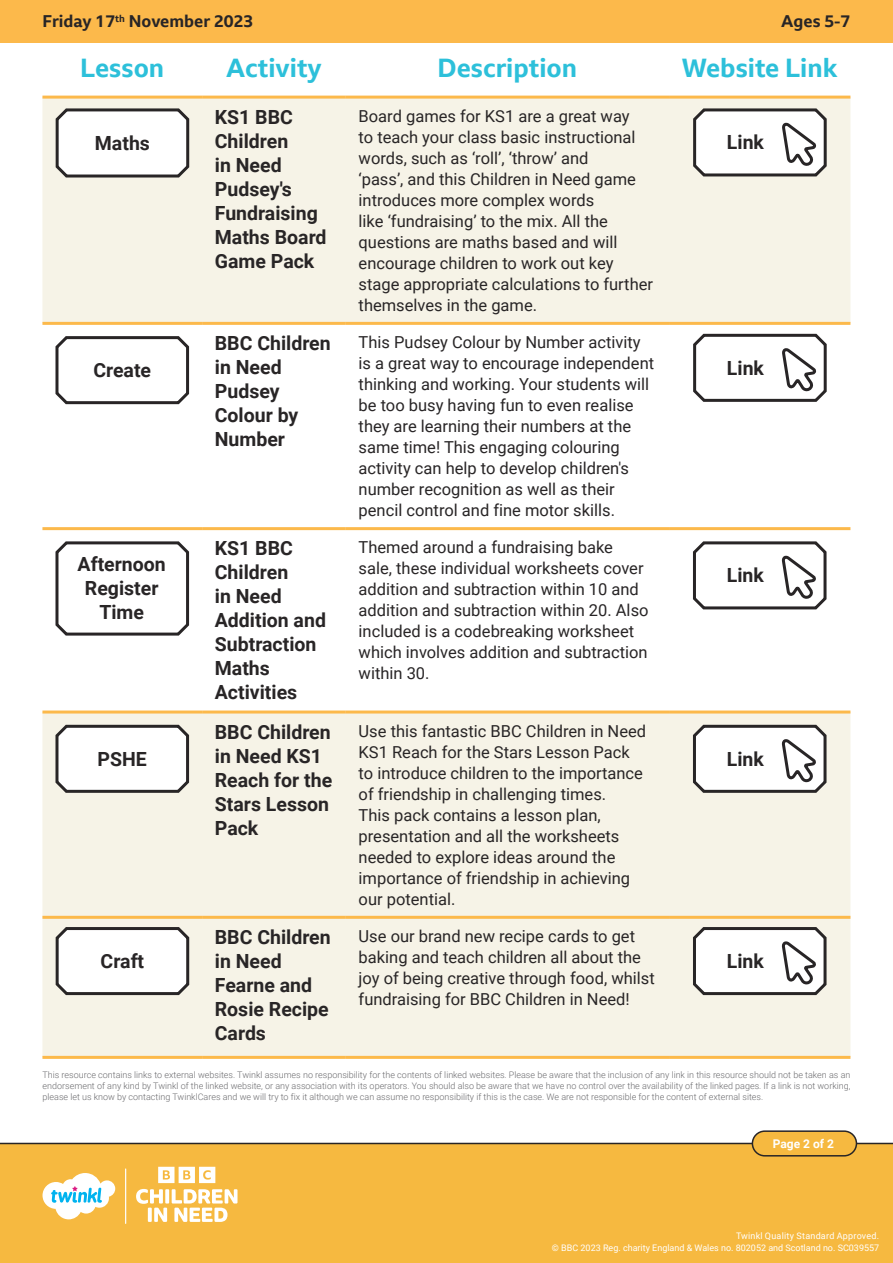
<style>
.page{position:relative;width:893px;height:1263px;background:#fff}
.page>*{position:absolute;margin:0;border:0;box-sizing:border-box;transform-origin:0 0}
.Heading_2{font:700 25.5px "BBC Reith Sans";color:#2dc0da}
.Heading_3{font:700 19.5px/24px "Roboto";color:#282526}
.Adult_Body_Copy{font:16.5px/21px "Roboto";color:#282526}
.t1{font:700 16.5px "BBC Reith Sans";color:#282526}
.t2{font:700 12px "Roboto";color:#fff}
.Disclaimer{font:300 9px/10.8px "Roboto";color:#6b6b6e;text-align:justify}
.t3{font:9px/12.3px "Roboto";color:#fff;text-align:right}
</style>
<div class="page">
<div style="left:42px;top:99px;width:808px;height:957px;background:#f6f3e7"></div>
<svg style="left:42px;top:325px;width:808px;height:385px"></svg>
<hr style="left:42px;top:96px;width:160px;height:3px;background:#fcb94b">
<hr style="left:202px;top:96px;width:144px;height:3px;background:#fcb94b">
<hr style="left:346px;top:96px;width:323px;height:3px;background:#fcb94b">
<hr style="left:669px;top:96px;width:181px;height:3px;background:#fcb94b">
<hr style="left:42px;top:322px;width:160px;height:3px;background:#fcb94b">
<hr style="left:202px;top:322px;width:144px;height:3px;background:#fcb94b">
<hr style="left:346px;top:322px;width:323px;height:3px;background:#fcb94b">
<hr style="left:669px;top:322px;width:181px;height:3px;background:#fcb94b">
<hr style="left:42px;top:527px;width:160px;height:3px;background:#fcb94b">
<hr style="left:202px;top:527px;width:144px;height:3px;background:#fcb94b">
<hr style="left:346px;top:527px;width:323px;height:3px;background:#fcb94b">
<hr style="left:669px;top:527px;width:181px;height:3px;background:#fcb94b">
<hr style="left:42px;top:710px;width:160px;height:3px;background:#fcb94b">
<hr style="left:202px;top:710px;width:144px;height:3px;background:#fcb94b">
<hr style="left:346px;top:710px;width:323px;height:3px;background:#fcb94b">
<hr style="left:669px;top:710px;width:181px;height:3px;background:#fcb94b">
<hr style="left:42px;top:916px;width:160px;height:3px;background:#fcb94b">
<hr style="left:202px;top:916px;width:144px;height:3px;background:#fcb94b">
<hr style="left:346px;top:916px;width:323px;height:3px;background:#fcb94b">
<hr style="left:669px;top:916px;width:181px;height:3px;background:#fcb94b">
<hr style="left:42px;top:1056px;width:160px;height:3px;background:#fcb94b">
<hr style="left:202px;top:1056px;width:144px;height:3px;background:#fcb94b">
<hr style="left:346px;top:1056px;width:323px;height:3px;background:#fcb94b">
<hr style="left:669px;top:1056px;width:181px;height:3px;background:#fcb94b">
<svg style="left:53px;top:333px;width:139px;height:74px"></svg>
<svg style="left:53px;top:539px;width:139px;height:99px"></svg>
<svg style="left:690px;top:539px;width:139px;height:73px"></svg>
<svg style="left:53px;top:722px;width:139px;height:73px"></svg>
<svg style="left:690px;top:722px;width:139px;height:73px"></svg>
<svg style="left:53px;top:106px;width:139px;height:74px"></svg>
<svg style="left:690px;top:331px;width:139px;height:74px"></svg>
<svg style="left:690px;top:106px;width:139px;height:73px"></svg>
<svg style="left:690px;top:924px;width:139px;height:74px"></svg>
<svg style="left:53px;top:924px;width:139px;height:74px"></svg>
<div style="left:0;top:1143px;width:893px;height:120px;background:#f6b940"></div>
<svg style="left:136px;top:1167px;width:101px;height:55px"></svg>
<svg style="left:43px;top:1173px;width:72px;height:46px"></svg>
<hr style="left:125px;top:1168px;width:1px;height:56px;background:#fff">
<div style="left:0;top:0;width:893px;height:43px;background:#fcb94b"></div>
<div style="left:752px;top:1131px;width:104px;height:25px;background:#f6b940;border-radius:12px"></div>
<div style="left:752px;top:1130px;width:105px;height:26px;border:2px solid #282526;border-radius:12px"></div>
<p class="t1" style="left:43px;top:11px;width:212px">Friday 17<sup>th</sup> November 2023</p>
<p class="t1" style="left:781px;top:11px;width:71px">Ages 5-7</p>
<p class="Heading_2" style="left:80px;top:52px;width:86px">Lesson</p>
<p class="Heading_2" style="left:226px;top:52px;width:97px">Activity</p>
<p class="Heading_2" style="left:438px;top:52px;width:141px">Description</p>
<p class="Heading_2" style="left:682px;top:52px;width:157px">Website Link</p>
<p class="Heading_3" style="left:215px;top:104px;width:113px">KS1 BBC<br>Children<br>in Need<br>Pudsey's<br>Fundraising<br>Maths Board<br>Game Pack</p>
<p class="Adult_Body_Copy" style="left:359px;top:105px;width:296px">Board games for KS1 are a great way<br>to teach your class basic instructional words, such as ‘roll’, ‘throw’ and<br>‘pass’, and this Children in Need game introduces more complex words<br>like ‘fundraising’ to the mix. All the questions are maths based and will encourage children to work out key stage appropriate calculations to further themselves in the game.</p>
<p class="Heading_3" style="left:727px;top:130px;width:39px">Link</p>
<p class="Heading_3" style="left:95px;top:130px;width:57px">Maths</p>
<p class="Heading_3" style="left:93px;top:357px;width:59px">Create</p>
<p class="Heading_3" style="left:78px;top:552px;width:90px;text-align:center">Afternoon<br>Register<br>Time</p>
<p class="Heading_3" style="left:98px;top:746px;width:51px">PSHE</p>
<p class="Heading_3" style="left:215px;top:330px;width:117px">BBC Children in Need<br>Pudsey<br>Colour by<br>Number</p>
<p class="Adult_Body_Copy" style="left:359px;top:331px;width:297px">This Pudsey Colour by Number activity is a great way to encourage independent thinking and working. Your students will be too busy having fun to even realise they are learning their numbers at the same time! This engaging colouring activity can help to develop children's number recognition as well as their pencil control and fine motor skills.</p>
<p class="Heading_3" style="left:215px;top:536px;width:113px">KS1 BBC<br>Children<br>in Need<br>Addition and<br>Subtraction<br>Maths<br>Activities</p>
<p class="Adult_Body_Copy" style="left:359px;top:536px;width:291px">Themed around a fundraising bake sale, these individual worksheets cover addition and subtraction within 10 and addition and subtraction within 20. Also included is a codebreaking worksheet which involves addition and subtraction within 30.</p>
<p class="Heading_3" style="left:215px;top:719px;width:119px">BBC Children in Need KS1<br>Reach for the<br>Stars Lesson<br>Pack</p>
<p class="Adult_Body_Copy" style="left:359px;top:719px;width:289px">Use this fantastic BBC Children in Need KS1 Reach for the Stars Lesson Pack to introduce children to the importance of friendship in challenging times.<br>This pack contains a lesson plan, presentation and all the worksheets needed to explore ideas around the importance of friendship in achieving our potential.</p>
<p class="Heading_3" style="left:727px;top:355px;width:39px">Link</p>
<p class="Heading_3" style="left:727px;top:563px;width:39px">Link</p>
<p class="Heading_3" style="left:727px;top:746px;width:39px">Link</p>
<p class="Heading_3" style="left:215px;top:924px;width:117px">BBC Children in Need<br>Fearne and<br>Rosie Recipe<br>Cards</p>
<p class="Adult_Body_Copy" style="left:359px;top:925px;width:298px">Use our brand new recipe cards to get baking and teach children all about the joy of being creative through food, whilst fundraising for BBC Children in Need!</p>
<p class="Heading_3" style="left:101px;top:948px;width:45px">Craft</p>
<p class="Heading_3" style="left:727px;top:948px;width:39px">Link</p>
<p class="Disclaimer" style="left:43px;top:1069px;width:809px">This resource contains links to external websites. Twinkl assumes no responsibility for the contents of linked websites. Please be aware that the inclusion of any link in this resource should not be taken as an endorsement of any kind by Twinkl of the linked website, or any association with its operators. You should also be aware that we have no control over the availability of the linked pages. If a link is not working, please let us know by contacting TwinklCares and we will try to fix it although we can assume no responsibility if this is the case. We are not responsible for the content of external sites.</p>
<p class="t2" style="left:773px;top:1135px;width:63px">Page 2 of 2</p>
<p class="t3" style="left:552px;top:1229px;width:329px">Twinkl Quality Standard Approved.<br>© BBC 2023 Reg. charity England &amp; Wales no. 802052 and Scotland no. SC039557</p>
</div>
